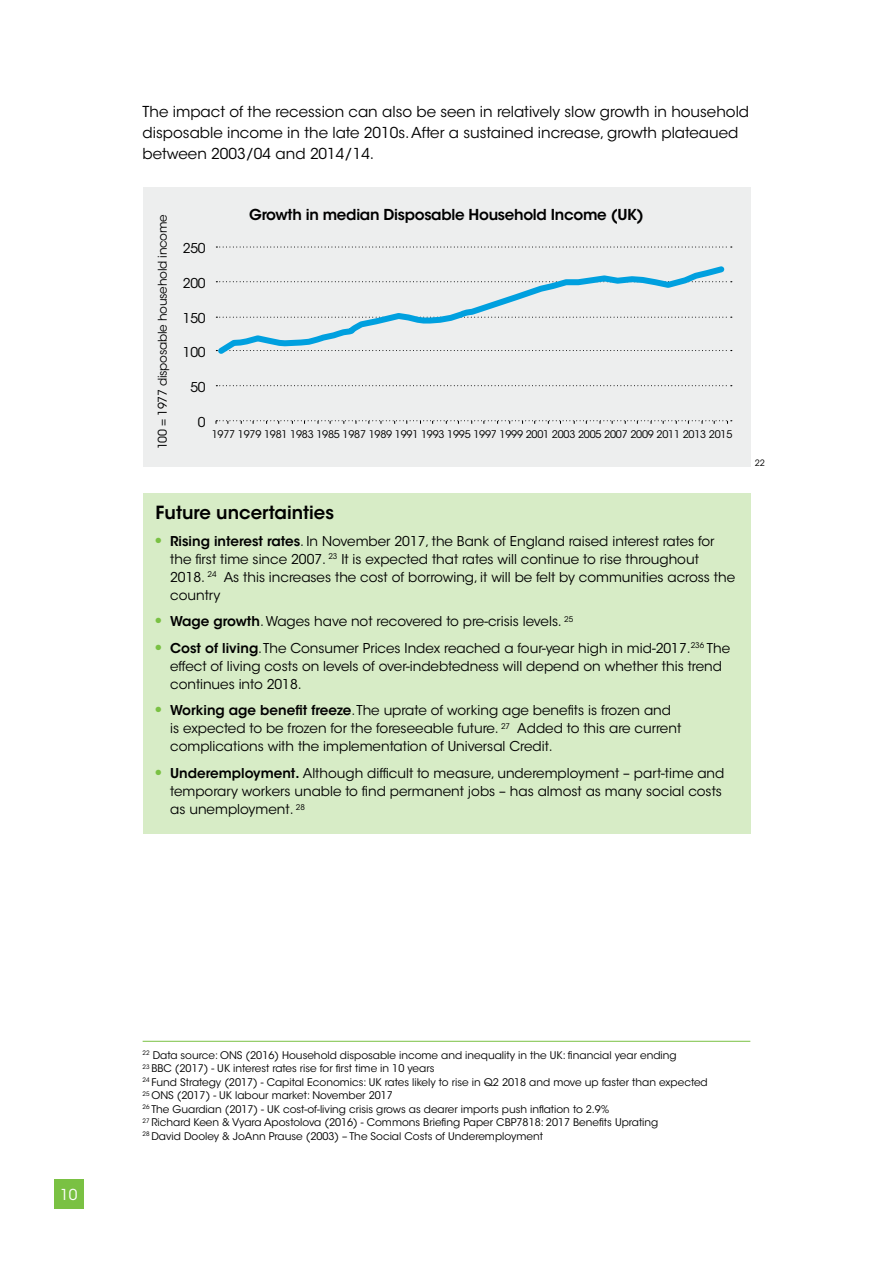
<style>
.page{position:relative;width:893px;height:1263px;background:#fff}
.page>*{position:absolute;margin:0;border:0;box-sizing:border-box;transform-origin:0 0}
.t1{font:600 18px "ITC Avant Garde Std";color:#000}
.t2{font:15px/21px "ITC Avant Garde Std";color:#000}
.t3{font:600 15px "ITC Avant Garde Std";letter-spacing:-.02em;color:#000}
.t4{font:15px "ITC Avant Garde Std";color:#fff}
.t5{font:13.5px/18px "ITC Avant Garde Std";color:#000}
.t6{font:12px "ITC Avant Garde Std";letter-spacing:-.02em;color:#000}
.t7{font:10.5px/13.5px "ITC Avant Garde Std";color:#000}
.t8{font:10.5px "ITC Avant Garde Std";letter-spacing:-.02em;color:#000}
.t9{font:8.7px "ITC Avant Garde Std";color:#000}
.s1{font-weight:600}
</style>
<div class="page">
<div style="left:54px;top:1179px;width:30px;height:30px;background:#7ac143"></div>
<hr style="left:143px;top:1041px;width:607px;height:1px;background:#7ac143">
<div style="left:143px;top:493px;width:607px;height:341px;background:#d7ecc6"></div>
<div style="left:143px;top:187px;width:607px;height:279px;background:#edeeee"></div>
<svg style="left:216px;top:246px;width:516px;height:2px"></svg>
<svg style="left:216px;top:385px;width:516px;height:1px"></svg>
<svg style="left:215px;top:266px;width:512px;height:88px"></svg>
<svg style="left:216px;top:420px;width:516px;height:4px"></svg>
<p class="t2" style="left:143px;top:103px;width:608px">The impact of the recession can also be seen in relatively slow growth in household disposable income in the late 2010s. After a sustained increase, growth plateaued between 2003/04 and 2014/14.</p>
<p class="t6" style="left:158px;top:449px;width:237px;rotate:-90deg">100 = 1977 disposable household income</p>
<p class="t5" style="left:183px;top:241px;width:24px">250</p>
<p class="t5" style="left:183px;top:276px;width:24px">200</p>
<p class="t5" style="left:183px;top:311px;width:24px">150</p>
<p class="t5" style="left:183px;top:344px;width:24px">100</p>
<p class="t5" style="left:190px;top:380px;width:17px">50</p>
<p class="t5" style="left:198px;top:415px;width:9px">0</p>
<p class="t3" style="left:249px;top:209px;width:396px">Growth in median Disposable Household Income (UK)</p>
<p class="t8" style="left:212px;top:430px;width:522px">1977 1979 1981 1983 1985 1987 1989 1991 1993 1995 1997 1999 2001 2003 2005 2007 2009 2011 2013 2015</p>
<h1 class="t1" style="left:156px;top:506px;width:180px">Future uncertainties</h1>
<p class="t5" style="left:170px;top:534px;width:566px;text-indent:-15px"><sup>●</sup> <span class="s1">Rising interest rates</span>. In November 2017, the Bank of England raised interest rates for the first time since 2007. <sup>23</sup> It is expected that rates will continue to rise throughout 2018. <sup>24</sup> As this increases the cost of borrowing, it will be felt by communities across the country</p>
<p class="t5" style="left:156px;top:614px;width:419px"><sup>●</sup> <span class="s1">Wage growth</span>. Wages have not recovered to pre-crisis levels. <sup>25</sup></p>
<p class="t5" style="left:170px;top:641px;width:561px;text-indent:-15px"><sup>●</sup> <span class="s1">Cost of living</span>. The Consumer Prices Index reached a four-year high in mid-2017.<sup>236</sup> The effect of living costs on levels of over-indebtedness will depend on whether this trend continues into 2018.</p>
<p class="t5" style="left:170px;top:703px;width:513px;text-indent:-15px"><sup>●</sup> <span class="s1">Working age benefit freeze</span>. The uprate of working age benefits is frozen and is expected to be frozen for the foreseeable future. <sup>27</sup> Added to this are current complications with the implementation of Universal Credit.</p>
<p class="t5" style="left:170px;top:766px;width:556px;text-indent:-15px"><sup>●</sup> <span class="s1">Underemployment.</span> Although difficult to measure, underemployment – part-time and temporary workers unable to find permanent jobs – has almost as many social costs as unemployment. <sup>28</sup></p>
<p class="t9" style="left:755px;top:459px;width:12px">22</p>
<p class="t4" style="left:60px;top:1188px;width:19px">10</p>
<p class="t7" style="left:143px;top:1049px;width:567px"><sup>22</sup> Data source: ONS (2016) Household disposable income and inequality in the UK: financial year ending<br><sup>23</sup> BBC (2017) - UK interest rates rise for first time in 10 years<br><sup>24</sup> Fund Strategy (2017) - Capital Economics: UK rates likely to rise in Q2 2018 and move up faster than expected <sup>25</sup> ONS (2017) - UK labour market: November 2017<br><sup>26</sup> The Guardian (2017) - UK cost-of-living crisis grows as dearer imports push inflation to 2.9%<br><sup>27</sup> Richard Keen &amp; Vyara Apostolova (2016) - Commons Briefing Paper CBP7818: 2017 Benefits Uprating<br><sup>28</sup> David Dooley &amp; JoAnn Prause (2003) – The Social Costs of Underemployment</p>
</div>
